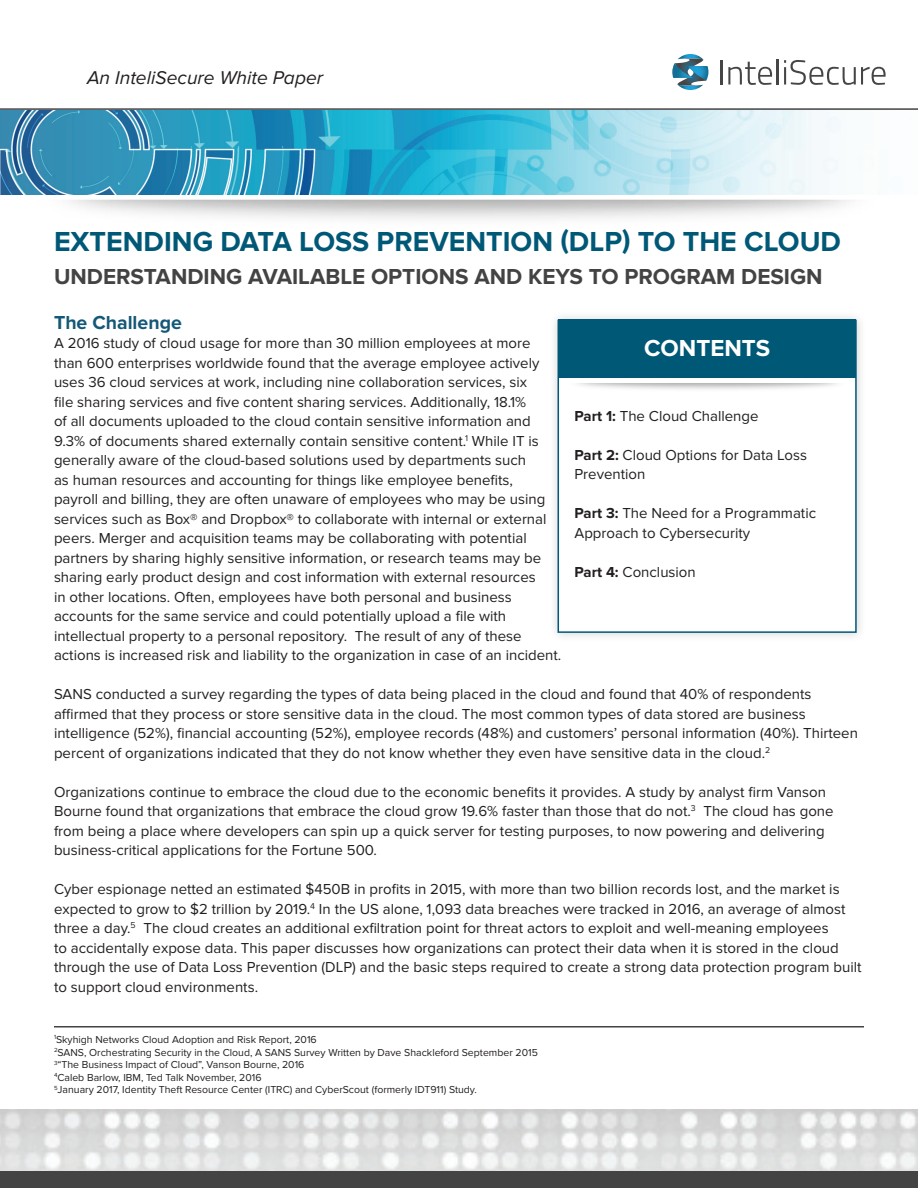
<style>
.page{position:relative;width:918px;height:1188px;background:#fff}
.page>*{position:absolute;margin:0;border:0;box-sizing:border-box;transform-origin:0 0}
.t1{font:700 28.5px "Proxima Nova";color:#005877}
.t2{font:700 24px "Proxima Nova";color:#fff}
.t3{font:700 22.5px "Proxima Nova";color:#434343}
.t4{font:700 19.5px "Proxima Nova";color:#145878}
.t5{font:italic 19.2px "Proxima Nova";color:#231f20}
.t6{font:15px/19.5px "Proxima Nova";color:#231f20}
.t7{font:10.5px "Proxima Nova";color:#231f20}
.s1{font-weight:700}
</style>
<div class="page">
<img style="left:0;top:194px;width:851px;height:25px">
<img style="left:0;top:110px;width:839px;height:84px">
<img style="left:0;top:1110px;width:918px;height:60px">
<div style="left:548px;top:310px;width:318px;height:332px;background:#231f20;opacity:.2"></div>
<div style="left:558px;top:320px;width:299px;height:313px;background:#fff;border:2px solid #005877"></div>
<div style="left:558px;top:320px;width:298px;height:58px;background:#005877"></div>
<img style="left:550px;top:365px;width:314px;height:28px">
<div style="left:0;top:1172px;width:918px;height:16px;background:#434343"></div>
<hr style="left:0;top:108px;width:918px;height:2px;background:#434343">
<hr style="left:721px;top:60px;width:2px;height:25px;background:#474444">
<svg style="left:728px;top:62px;width:44px;height:23px"></svg>
<hr style="left:777px;top:59px;width:2px;height:26px;background:#474444">
<svg style="left:784px;top:60px;width:102px;height:25px"></svg>
<svg style="left:672px;top:54px;width:36px;height:36px"></svg>
<hr style="left:54px;top:1026px;width:810px;height:2px;background:#434343">
<p class="t5" style="left:87px;top:67px;width:238px">An InteliSecure White Paper</p>
<p class="t1" style="left:54px;top:225px;width:789px">EXTENDING DATA LOSS PREVENTION (DLP) TO THE CLOUD</p>
<p class="t3" style="left:54px;top:264px;width:770px">UNDERSTANDING AVAILABLE OPTIONS AND KEYS TO PROGRAM DESIGN</p>
<p class="t4" style="left:54px;top:311px;width:129px">The Challenge</p>
<p class="t6" style="left:54px;top:334px;width:509px">A 2016 study of cloud usage for more than 30 million employees at more than 600 enterprises worldwide found that the average employee actively uses 36 cloud services at work, including nine collaboration services, six<br>file sharing services and five content sharing services. Additionally, 18.1%<br>of all documents uploaded to the cloud contain sensitive information and 9.3% of documents shared externally contain sensitive content.<sup>1</sup> While IT is generally aware of the cloud-based solutions used by departments such<br>as human resources and accounting for things like employee benefits,<br>payroll and billing, they are often unaware of employees who may be using services such as Box® and Dropbox® to collaborate with internal or external peers. Merger and acquisition teams may be collaborating with potential partners by sharing highly sensitive information, or research teams may be sharing early product design and cost information with external resources<br>in other locations. Often, employees have both personal and business accounts for the same service and could potentially upload a file with intellectual property to a personal repository. The result of any of these actions is increased risk and liability to the organization in case of an incident.</p>
<p class="t6" style="left:54px;top:685px;width:806px">SANS conducted a survey regarding the types of data being placed in the cloud and found that 40% of respondents affirmed that they process or store sensitive data in the cloud. The most common types of data stored are business intelligence (52%), financial accounting (52%), employee records (48%) and customers’ personal information (40%). Thirteen percent of organizations indicated that they do not know whether they even have sensitive data in the cloud.<sup>2</sup></p>
<p class="t6" style="left:54px;top:782px;width:781px">Organizations continue to embrace the cloud due to the economic benefits it provides. A study by analyst firm Vanson Bourne found that organizations that embrace the cloud grow 19.6% faster than those that do not.<sup>3</sup> The cloud has gone from being a place where developers can spin up a quick server for testing purposes, to now powering and delivering business-critical applications for the Fortune 500.</p>
<p class="t6" style="left:54px;top:880px;width:809px">Cyber espionage netted an estimated $450B in profits in 2015, with more than two billion records lost, and the market is expected to grow to $2 trillion by 2019.<sup>4</sup> In the US alone, 1,093 data breaches were tracked in 2016, an average of almost three a day.<sup>5</sup> The cloud creates an additional exfiltration point for threat actors to exploit and well-meaning employees<br>to accidentally expose data. This paper discusses how organizations can protect their data when it is stored in the cloud through the use of Data Loss Prevention (DLP) and the basic steps required to create a strong data protection program built to support cloud environments.</p>
<p class="t2" style="left:644px;top:334px;width:127px">CONTENTS</p>
<p class="t6" style="left:575px;top:407px;width:186px"><span class="s1">Part 1:</span> The Cloud Challenge</p>
<p class="t6" style="left:575px;top:446px;width:234px"><span class="s1">Part 2:</span> Cloud Options for Data Loss<br>Prevention</p>
<p class="t6" style="left:575px;top:504px;width:243px"><span class="s1">Part 3:</span> The Need for a Programmatic<br>Approach to Cybersecurity</p>
<p class="t6" style="left:575px;top:563px;width:123px"><span class="s1">Part 4:</span> Conclusion</p>
<p class="t7" style="left:54px;top:1033px;width:264px"><sup>1</sup>Skyhigh Networks Cloud Adoption and Risk Report, 2016</p>
<p class="t7" style="left:54px;top:1046px;width:485px"><sup>2</sup>SANS, Orchestrating Security in the Cloud, A SANS Survey Written by Dave Shackleford September 2015</p>
<p class="t7" style="left:54px;top:1059px;width:252px"><sup>3</sup>“The Business Impact of Cloud”, Vanson Bourne, 2016</p>
<p class="t7" style="left:54px;top:1071px;width:209px"><sup>4</sup>Caleb Barlow, IBM, Ted Talk November, 2016</p>
<p class="t7" style="left:54px;top:1084px;width:424px"><sup>5</sup>January 2017, Identity Theft Resource Center (ITRC) and CyberScout (formerly IDT911) Study.</p>
</div>
